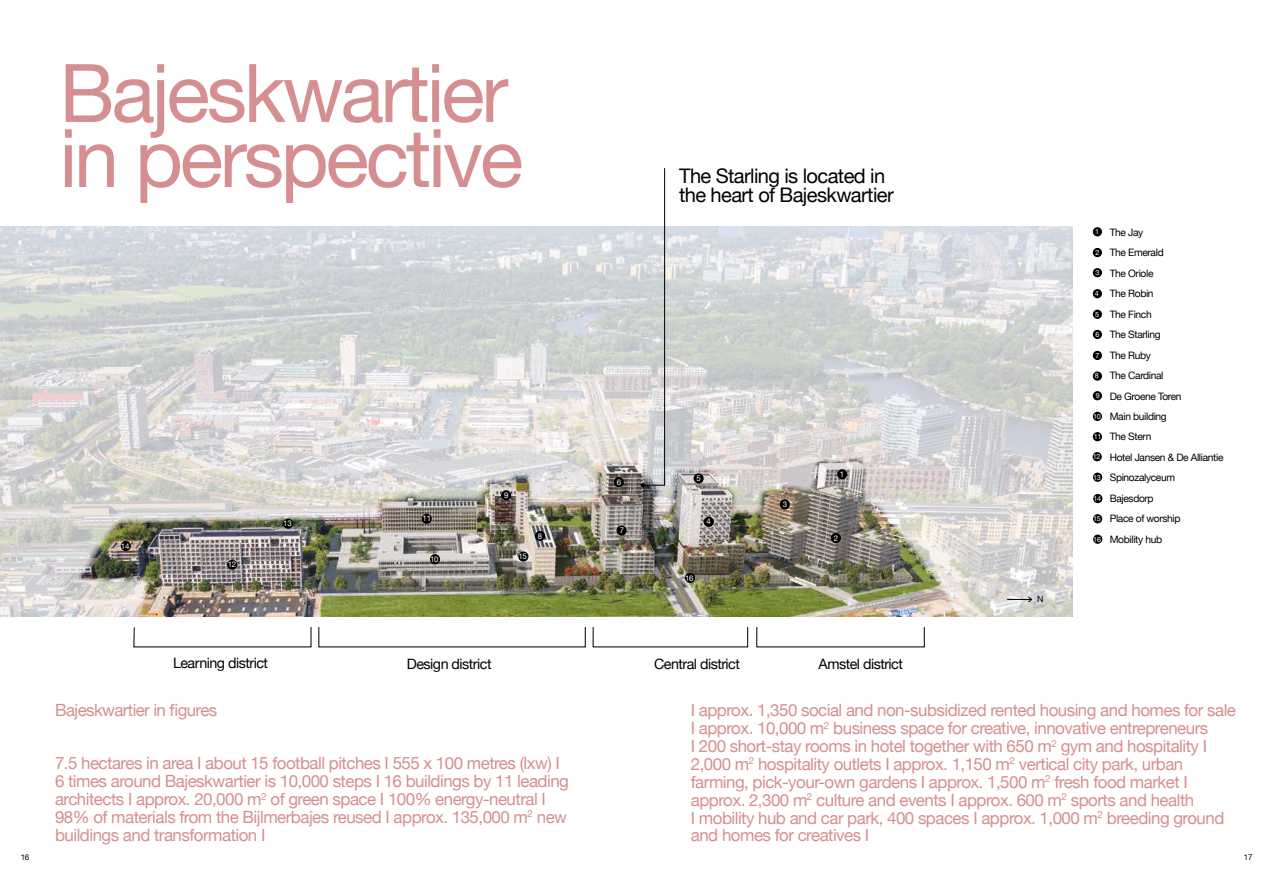
<style>
.page{position:relative;width:1270px;height:879px;background:#fff}
.page>*{position:absolute;margin:0;border:0;box-sizing:border-box;transform-origin:0 0}
.t1{font:80.8px/65.1px "Helvetica Neue";letter-spacing:-.04em;color:#d58f90}
.t2{font:20.1px/18.1px "Helvetica Neue";letter-spacing:-.03em;color:#000}
.t3{font:16.9px/17.8px "Helvetica Neue";letter-spacing:-.03em;color:#d68f90}
.t4{font:14.3px "Helvetica Neue";letter-spacing:-.035em;color:#000}
.t5{font:10.2px/20.4px "Helvetica Neue";letter-spacing:-.035em;color:#000}
.t6{font:8.8px "Helvetica Neue";color:#000}
.t7{font:8px "Helvetica Neue";color:#000}
.t8{font:7.8px "Helvetica Neue";letter-spacing:-.035em;color:#fff}
.t9{font:7.1px "Helvetica Neue";letter-spacing:-.035em;color:#fff}
</style>
<div class="page">
<img style="left:0;top:226px;width:1073px;height:391px">
<div style="left:1093px;top:227px;width:9px;height:9px;background:#000;border-radius:50%"></div>
<div style="left:1093px;top:248px;width:9px;height:9px;background:#000;border-radius:50%"></div>
<div style="left:1093px;top:268px;width:9px;height:9px;background:#000;border-radius:50%"></div>
<div style="left:1093px;top:289px;width:9px;height:9px;background:#000;border-radius:50%"></div>
<div style="left:1093px;top:310px;width:9px;height:9px;background:#000;border-radius:50%"></div>
<div style="left:1093px;top:330px;width:9px;height:9px;background:#000;border-radius:50%"></div>
<div style="left:1093px;top:351px;width:9px;height:9px;background:#000;border-radius:50%"></div>
<div style="left:1093px;top:371px;width:9px;height:10px;background:#000;border-radius:50%"></div>
<div style="left:1093px;top:391px;width:9px;height:9px;background:#000;border-radius:50%"></div>
<div style="left:1093px;top:412px;width:9px;height:9px;background:#000;border-radius:50%"></div>
<div style="left:1093px;top:432px;width:9px;height:9px;background:#000;border-radius:50%"></div>
<div style="left:1093px;top:452px;width:9px;height:9px;background:#000;border-radius:50%"></div>
<div style="left:1093px;top:472px;width:9px;height:10px;background:#000;border-radius:50%"></div>
<div style="left:1093px;top:494px;width:9px;height:9px;background:#000;border-radius:50%"></div>
<div style="left:1093px;top:514px;width:9px;height:9px;background:#000;border-radius:50%"></div>
<div style="left:1093px;top:534px;width:9px;height:10px;background:#000;border-radius:50%"></div>
<svg style="left:133px;top:627px;width:179px;height:21px"></svg>
<svg style="left:1007px;top:596px;width:26px;height:7px"></svg>
<div style="left:837px;top:469px;width:10px;height:10px;background:#000;border-radius:50%"></div>
<div style="left:831px;top:533px;width:10px;height:10px;background:#000;border-radius:50%"></div>
<div style="left:780px;top:499px;width:10px;height:10px;background:#000;border-radius:50%"></div>
<div style="left:704px;top:517px;width:10px;height:10px;background:#000;border-radius:50%"></div>
<div style="left:694px;top:473px;width:10px;height:10px;background:#000;border-radius:50%"></div>
<div style="left:685px;top:573px;width:10px;height:10px;background:#000;border-radius:50%"></div>
<div style="left:535px;top:531px;width:10px;height:10px;background:#000;border-radius:50%"></div>
<div style="left:501px;top:490px;width:10px;height:10px;background:#000;border-radius:50%"></div>
<div style="left:518px;top:551px;width:10px;height:10px;background:#000;border-radius:50%"></div>
<div style="left:430px;top:554px;width:10px;height:10px;background:#000;border-radius:50%"></div>
<div style="left:422px;top:514px;width:10px;height:10px;background:#000;border-radius:50%"></div>
<div style="left:227px;top:560px;width:10px;height:10px;background:#000;border-radius:50%"></div>
<div style="left:283px;top:518px;width:10px;height:11px;background:#000;border-radius:50%"></div>
<div style="left:121px;top:541px;width:10px;height:10px;background:#000;border-radius:50%"></div>
<svg style="left:641px;top:168px;width:25px;height:319px"></svg>
<div style="left:614px;top:477px;width:10px;height:10px;background:#000;border-radius:50%"></div>
<div style="left:617px;top:525px;width:10px;height:10px;background:#000;border-radius:50%"></div>
<h1 class="t1" style="left:59px;top:65px;width:465px">Bajeskwartier in perspective</h1>
<p class="t2" style="left:679px;top:168px;width:216px">The Starling is located in the heart of Bajeskwartier</p>
<p class="t8" style="left:121px;top:540px;width:10px">14</p>
<p class="t8" style="left:228px;top:559px;width:10px">12</p>
<p class="t8" style="left:283px;top:518px;width:10px">13</p>
<p class="t8" style="left:423px;top:513px;width:10px">11</p>
<p class="t8" style="left:430px;top:553px;width:10px">10</p>
<p class="t8" style="left:504px;top:489px;width:6px">9</p>
<p class="t8" style="left:519px;top:551px;width:10px">15</p>
<p class="t8" style="left:538px;top:530px;width:6px">8</p>
<p class="t8" style="left:617px;top:476px;width:6px">6</p>
<p class="t8" style="left:620px;top:525px;width:6px">7</p>
<p class="t8" style="left:696px;top:473px;width:6px">5</p>
<p class="t8" style="left:706px;top:516px;width:6px">4</p>
<p class="t8" style="left:685px;top:572px;width:10px">16</p>
<p class="t8" style="left:783px;top:498px;width:6px">3</p>
<p class="t8" style="left:840px;top:468px;width:6px">1</p>
<p class="t8" style="left:834px;top:532px;width:6px">2</p>
<p class="t4" style="left:173px;top:653px;width:97px">Learning district</p>
<p class="t4" style="left:407px;top:653px;width:86px">Design district</p>
<p class="t4" style="left:654px;top:653px;width:87px">Central district</p>
<p class="t4" style="left:819px;top:653px;width:86px">Amstel district</p>
<p class="t6" style="left:1037px;top:593px;width:8px">N</p>
<p class="t9" style="left:1095px;top:226px;width:5px">1</p>
<p class="t9" style="left:1096px;top:247px;width:5px">2</p>
<p class="t9" style="left:1096px;top:267px;width:5px">3</p>
<p class="t9" style="left:1095px;top:288px;width:5px">4</p>
<p class="t9" style="left:1095px;top:309px;width:5px">5</p>
<p class="t9" style="left:1096px;top:329px;width:5px">6</p>
<p class="t9" style="left:1096px;top:350px;width:5px">7</p>
<p class="t9" style="left:1095px;top:371px;width:5px">8</p>
<p class="t9" style="left:1096px;top:390px;width:5px">9</p>
<p class="t9" style="left:1093px;top:411px;width:9px">10</p>
<p class="t9" style="left:1094px;top:431px;width:9px">11</p>
<p class="t9" style="left:1093px;top:451px;width:9px">12</p>
<p class="t9" style="left:1093px;top:472px;width:9px">13</p>
<p class="t9" style="left:1093px;top:493px;width:9px">14</p>
<p class="t9" style="left:1093px;top:513px;width:9px">15</p>
<p class="t9" style="left:1093px;top:534px;width:9px">16</p>
<p class="t5" style="left:1110px;top:223px;width:115px">The Jay<br>The Emerald<br>The Oriole<br>The Robin<br>The Finch<br>The Starling<br>The Ruby<br>The Cardinal<br>De Groene Toren<br>Main building<br>The Stern<br>Hotel Jansen &amp; De Alliantie<br>Spinozalyceum<br>Bajesdorp<br>Place of worship<br>Mobility hub</p>
<p class="t3" style="left:55px;top:702px;width:164px">Bajeskwartier in figures</p>
<p class="t3" style="left:691px;top:702px;width:547px">I approx. 1,350 social and non-subsidized rented housing and homes for sale I approx. 10,000 m<sup>2</sup> business space for creative, innovative entrepreneurs<br>I 200 short-stay rooms in hotel together with 650 m<sup>2</sup> gym and hospitality I 2,000 m<sup>2</sup> hospitality outlets I approx. 1,150 m<sup>2</sup> vertical city park, urban farming, pick-your-own gardens I approx. 1,500 m<sup>2</sup> fresh food market I approx. 2,300 m<sup>2</sup> culture and events I approx. 600 m<sup>2</sup> sports and health<br>I mobility hub and car park, 400 spaces I approx. 1,000 m<sup>2</sup> breeding ground and homes for creatives I</p>
<p class="t3" style="left:55px;top:755px;width:515px">7.5 hectares in area I about 15 football pitches I 555 x 100 metres (lxw) I 6 times around Bajeskwartier is 10,000 steps I 16 buildings by 11 leading architects I approx. 20,000 m<sup>2</sup> of green space I 100% energy-neutral I 98% of materials from the Bijlmerbajes reused I approx. 135,000 m<sup>2</sup> new buildings and transformation I</p>
<p class="t7" style="left:21px;top:851px;width:10px">16</p>
<p class="t7" style="left:1244px;top:851px;width:10px">17</p>
</div>
